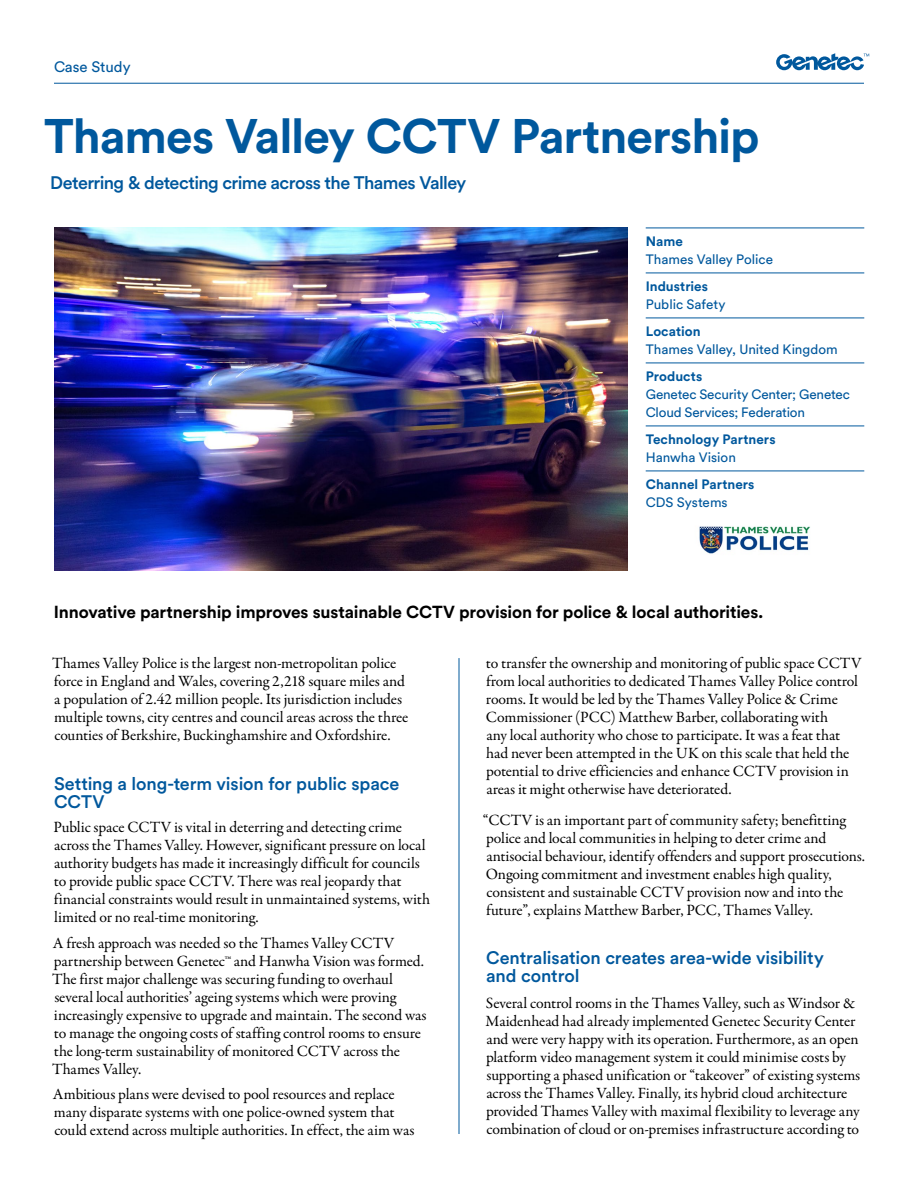
<style>
.page{position:relative;width:918px;height:1188px;background:#fff}
.page>*{position:absolute;margin:0;border:0;box-sizing:border-box;transform-origin:0 0}
.t1{font:700 48px "Circular Pro";letter-spacing:-.02em;color:#00589d}
.t2{font:500 18px/18px "Circular Pro";letter-spacing:-.01em;color:#00589d}
.t3{font:500 18px "Circular Pro";letter-spacing:-.03em;color:#00589d}
.t4{font:700 17.25px "Circular Pro";letter-spacing:-.01em;color:#000}
.t5{font:15.75px/18px "Garamond Premr Pro";letter-spacing:-.01em;color:#000}
.t6{font:15px "Circular Pro";letter-spacing:-.005em;color:#00589d}
.t7{font:13.5px/18px "Circular Pro";letter-spacing:-.005em;color:#00589d}
.t8{font:700 13.5px "Circular Pro";letter-spacing:.005em;color:#00589d}
</style>
<div class="page">
<img style="left:54px;top:228px;width:574px;height:342px">
<hr style="left:54px;top:83px;width:810px;height:1px;background:#00589d">
<svg style="left:776px;top:53px;width:93px;height:17px"></svg>
<hr style="left:459px;top:658px;width:1px;height:476px;background:#00589d">
<img style="left:699px;top:526px;width:111px;height:28px">
<hr style="left:646px;top:228px;width:218px;height:1px;background:#00589d">
<hr style="left:646px;top:273px;width:218px;height:1px;background:#00589d">
<hr style="left:646px;top:318px;width:218px;height:1px;background:#00589d">
<hr style="left:646px;top:363px;width:218px;height:1px;background:#00589d">
<hr style="left:646px;top:426px;width:218px;height:1px;background:#00589d">
<hr style="left:646px;top:471px;width:218px;height:1px;background:#00589d">
<p class="t6" style="left:54px;top:57px;width:78px">Case Study</p>
<h1 class="t1" style="left:44px;top:103px;width:717px">Thames Valley CCTV Partnership</h1>
<p class="t3" style="left:50px;top:170px;width:417px">Deterring &amp; detecting crime across the Thames Valley</p>
<p class="t8" style="left:646px;top:232px;width:39px">Name</p>
<p class="t7" style="left:646px;top:250px;width:129px">Thames Valley Police</p>
<p class="t8" style="left:646px;top:277px;width:64px">Industries</p>
<p class="t7" style="left:646px;top:295px;width:81px">Public Safety</p>
<p class="t8" style="left:646px;top:322px;width:56px">Location</p>
<p class="t7" style="left:646px;top:340px;width:193px">Thames Valley, United Kingdom</p>
<p class="t8" style="left:646px;top:367px;width:58px">Products</p>
<p class="t7" style="left:646px;top:385px;width:206px">Genetec Security Center; Genetec<br>Cloud Services; Federation</p>
<p class="t8" style="left:646px;top:430px;width:131px">Technology Partners</p>
<p class="t7" style="left:646px;top:448px;width:92px">Hanwha Vision</p>
<p class="t8" style="left:646px;top:475px;width:110px">Channel Partners</p>
<p class="t7" style="left:646px;top:493px;width:83px">CDS Systems</p>
<p class="t4" style="left:54px;top:600px;width:711px">Innovative partnership improves sustainable CCTV provision for police &amp; local authorities.</p>
<p class="t5" style="left:52px;top:655px;width:358px">Thames Valley Police is the largest non-metropolitan police force in England and Wales, covering 2,218 square miles and a population of 2.42 million people. Its jurisdiction includes multiple towns, city centres and council areas across the three counties of Berkshire, Buckinghamshire and Oxfordshire.</p>
<p class="t2" style="left:54px;top:774px;width:347px">Setting a long-term vision for public space<br>CCTV</p>
<p class="t5" style="left:53px;top:819px;width:378px">Public space CCTV is vital in deterring and detecting crime across the Thames Valley. However, significant pressure on local authority budgets has made it increasingly difficult for councils to provide public space CCTV. There was real jeopardy that financial constraints would result in unmaintained systems, with limited or no real-time monitoring.</p>
<p class="t5" style="left:52px;top:934px;width:376px">A fresh approach was needed so the Thames Valley CCTV partnership between Genetec™ and Hanwha Vision was formed.<br>The first major challenge was securing funding to overhaul several local authorities’ ageing systems which were proving increasingly expensive to upgrade and maintain. The second was to manage the ongoing costs of staffing control rooms to ensure the long-term sustainability of monitored CCTV across the Thames Valley.</p>
<p class="t5" style="left:53px;top:1086px;width:363px">Ambitious plans were devised to pool resources and replace many disparate systems with one police-owned system that could extend across multiple authorities. In effect, the aim was</p>
<p class="t5" style="left:486px;top:655px;width:377px">to transfer the ownership and monitoring of public space CCTV from local authorities to dedicated Thames Valley Police control rooms. It would be led by the Thames Valley Police &amp; Crime Commissioner (PCC) Matthew Barber, collaborating with<br>any local authority who chose to participate. It was a feat that had never been attempted in the UK on this scale that held the potential to drive efficiencies and enhance CCTV provision in areas it might otherwise have deteriorated.</p>
<p class="t5" style="left:483px;top:812px;width:384px">“CCTV is an important part of community safety; benefitting police and local communities in helping to deter crime and antisocial behaviour, identify offenders and support prosecutions.<br>Ongoing commitment and investment enables high quality, consistent and sustainable CCTV provision now and into the future”, explains Matthew Barber, PCC, Thames Valley.</p>
<p class="t2" style="left:486px;top:948px;width:339px">Centralisation creates area-wide visibility and control</p>
<p class="t5" style="left:485px;top:994px;width:376px">Several control rooms in the Thames Valley, such as Windsor &amp; Maidenhead had already implemented Genetec Security Center and were very happy with its operation. Furthermore, as an open platform video management system it could minimise costs by supporting a phased unification or “takeover” of existing systems across the Thames Valley. Finally, its hybrid cloud architecture provided Thames Valley with maximal flexibility to leverage any combination of cloud or on-premises infrastructure according to</p>
</div>
